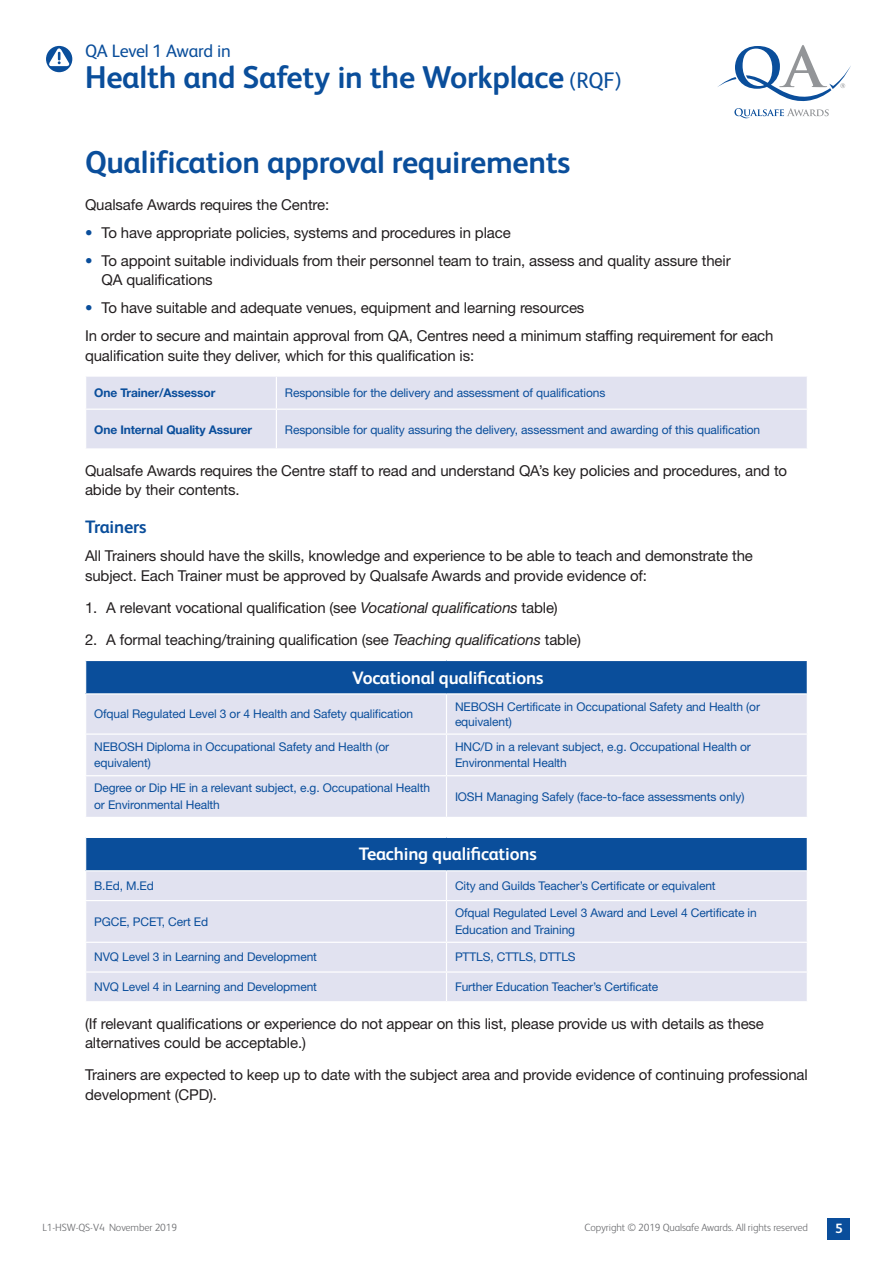
<style>
.page{position:relative;width:893px;height:1263px;background:#fff}
.page>*{position:absolute;margin:0;border:0;box-sizing:border-box;transform-origin:0 0}
.Main_Heading{font:700 31.5px "FS Albert";letter-spacing:-.01em;color:#0a4e9b}
.Sun_Head_3{font:700 18px "FS Albert";letter-spacing:-.01em;color:#fff}
.t1{font:18px "FS Albert";letter-spacing:-.015em;color:#0a4e9b}
.Sub_Headings{font:700 18px "FS Albert";letter-spacing:-.01em;color:#0a4e9b}
.bullets{font:15px/19.5px "Helvetica Neue LT";letter-spacing:-.01em;color:#231f20}
.BODY{font:15px/19.5px "Helvetica Neue LT";letter-spacing:-.01em;color:#231f20}
.t2{font:700 13.5px "FS Albert";color:#fff}
.Table_Text_Blue{font:12px/16.5px "Helvetica Neue LT";letter-spacing:-.01em;color:#0a4e9b}
.Table_Text_Blue-2{font:700 12px "Helvetica Neue LT";letter-spacing:-.01em;color:#0a4e9b}
.t3{font:300 10.5px "FS Albert";letter-spacing:-.01em;color:#6d6e71}
.s1{font-weight:400;font-size:22.5px}
.s2{color:#0a4e9b}
.s3{font-style:italic}
</style>
<div class="page">
<div style="left:827px;top:1218px;width:23px;height:22px;background:#0a4e9b"></div>
<svg style="left:717px;top:45px;width:134px;height:73px"></svg>
<svg style="left:45px;top:45px;width:28px;height:28px"></svg>
<div style="left:44px;top:44px;width:30px;height:30px;border:2px solid #fff;border-radius:50%"></div>
<svg style="left:48px;top:46px;width:23px;height:20px"></svg>
<div style="left:86px;top:377px;width:721px;height:71px;background:#e1e2f0"></div>
<hr style="left:276px;top:377px;width:1px;height:32px;background:#fff">
<hr style="left:85px;top:409px;width:191px;height:1px;background:#fff">
<hr style="left:276px;top:409px;width:532px;height:1px;background:#fff">
<hr style="left:276px;top:410px;width:1px;height:38px;background:#fff">
<div style="left:86px;top:660px;width:721px;height:34px;background:#0a4e9b"></div>
<div style="left:86px;top:694px;width:721px;height:123px;background:#e1e2f0"></div>
<hr style="left:85px;top:660px;width:361px;height:1px;background:#fff">
<hr style="left:446px;top:660px;width:362px;height:1px;background:#fff">
<hr style="left:85px;top:693px;width:361px;height:1px;background:#fff">
<hr style="left:446px;top:693px;width:362px;height:1px;background:#fff">
<hr style="left:446px;top:694px;width:1px;height:39px;background:#fff">
<hr style="left:85px;top:733px;width:361px;height:2px;background:#fff">
<hr style="left:446px;top:733px;width:362px;height:2px;background:#fff">
<hr style="left:446px;top:735px;width:1px;height:40px;background:#fff">
<hr style="left:85px;top:775px;width:361px;height:1px;background:#fff">
<hr style="left:446px;top:775px;width:362px;height:1px;background:#fff">
<hr style="left:446px;top:776px;width:1px;height:41px;background:#fff">
<div style="left:86px;top:837px;width:721px;height:34px;background:#0a4e9b"></div>
<div style="left:86px;top:871px;width:721px;height:130px;background:#e1e2f0"></div>
<hr style="left:85px;top:837px;width:361px;height:1px;background:#fff">
<hr style="left:446px;top:837px;width:362px;height:1px;background:#fff">
<hr style="left:85px;top:870px;width:361px;height:1px;background:#fff">
<hr style="left:446px;top:870px;width:362px;height:1px;background:#fff">
<svg style="left:446px;top:871px;width:1px;height:29px"></svg>
<hr style="left:85px;top:900px;width:361px;height:1px;background:#fff">
<hr style="left:446px;top:900px;width:362px;height:1px;background:#fff">
<hr style="left:446px;top:901px;width:1px;height:41px;background:#fff">
<hr style="left:85px;top:942px;width:361px;height:1px;background:#fff">
<hr style="left:446px;top:942px;width:362px;height:1px;background:#fff">
<hr style="left:85px;top:971px;width:361px;height:2px;background:#fff">
<hr style="left:446px;top:971px;width:362px;height:2px;background:#fff">
<svg style="left:446px;top:943px;width:1px;height:58px"></svg>
<h2 class="t1" style="left:85px;top:41px;width:147px">QA Level 1 Award in</h2>
<h1 class="Main_Heading" style="left:85px;top:59px;width:538px">Health and Safety in the Workplace <span class="s1">(RQF)</span></h1>
<p class="Main_Heading" style="left:85px;top:145px;width:487px">Qualification approval requirements</p>
<p class="bullets" style="left:85px;top:195px;width:246px">Qualsafe Awards requires the Centre:</p>
<p class="bullets" style="left:85px;top:223px;width:427px"><span class="s2">•</span> To have appropriate policies, systems and procedures in place</p>
<p class="bullets" style="left:102px;top:251px;width:631px;text-indent:-16px"><span class="s2">•</span> To appoint suitable individuals from their personnel team to train, assess and quality assure their<br>QA qualifications</p>
<p class="bullets" style="left:85px;top:298px;width:501px"><span class="s2">•</span> To have suitable and adequate venues, equipment and learning resources</p>
<p class="bullets" style="left:85px;top:326px;width:690px">In order to secure and maintain approval from QA, Centres need a minimum staffing requirement for each qualification suite they deliver, which for this qualification is:</p>
<p class="Table_Text_Blue-2" style="left:94px;top:386px;width:123px">One Trainer/Assessor</p>
<p class="Table_Text_Blue" style="left:285px;top:385px;width:322px">Responsible for the delivery and assessment of qualifications</p>
<p class="Table_Text_Blue-2" style="left:94px;top:422px;width:160px">One Internal Quality Assurer</p>
<p class="Table_Text_Blue" style="left:285px;top:421px;width:477px">Responsible for quality assuring the delivery, assessment and awarding of this qualification</p>
<p class="BODY" style="left:85px;top:460px;width:704px">Qualsafe Awards requires the Centre staff to read and understand QA’s key policies and procedures, and to abide by their contents.</p>
<p class="Sub_Headings" style="left:85px;top:517px;width:63px">Trainers</p>
<p class="bullets" style="left:85px;top:546px;width:669px">All Trainers should have the skills, knowledge and experience to be able to teach and demonstrate the subject. Each Trainer must be approved by Qualsafe Awards and provide evidence of:</p>
<p class="bullets" style="left:85px;top:598px;width:474px">1. A relevant vocational qualification (see <span class="s3">Vocational qualifications</span> table)</p>
<p class="bullets" style="left:85px;top:630px;width:497px">2. A formal teaching/training qualification (see <span class="s3">Teaching qualifications</span> table)</p>
<p class="Sun_Head_3" style="left:352px;top:667px;width:193px">Vocational qualifications</p>
<p class="Table_Text_Blue" style="left:94px;top:705px;width:321px">Ofqual Regulated Level 3 or 4 Health and Safety qualification</p>
<p class="Table_Text_Blue" style="left:455px;top:699px;width:306px;line-height:15px">NEBOSH Certificate in Occupational Safety and Health (or equivalent)</p>
<p class="Table_Text_Blue" style="left:94px;top:738px;width:297px">NEBOSH Diploma in Occupational Safety and Health (or equivalent)</p>
<p class="Table_Text_Blue" style="left:455px;top:738px;width:297px">HNC/D in a relevant subject, e.g. Occupational Health or<br>Environmental Health</p>
<p class="Table_Text_Blue" style="left:94px;top:780px;width:337px">Degree or Dip HE in a relevant subject, e.g. Occupational Health or Environmental Health</p>
<p class="Table_Text_Blue" style="left:455px;top:788px;width:291px">IOSH Managing Safely (face-to-face assessments only)</p>
<p class="Sun_Head_3" style="left:359px;top:844px;width:180px">Teaching qualifications</p>
<p class="Table_Text_Blue" style="left:94px;top:877px;width:61px">B.Ed, M.Ed</p>
<p class="Table_Text_Blue" style="left:455px;top:877px;width:262px">City and Guilds Teacher’s Certificate or equivalent</p>
<p class="Table_Text_Blue" style="left:94px;top:913px;width:116px">PGCE, PCET, Cert Ed</p>
<p class="Table_Text_Blue" style="left:455px;top:904px;width:303px">Ofqual Regulated Level 3 Award and Level 4 Certificate in<br>Education and Training</p>
<p class="Table_Text_Blue" style="left:94px;top:948px;width:224px">NVQ Level 3 in Learning and Development</p>
<p class="Table_Text_Blue" style="left:455px;top:948px;width:122px">PTTLS, CTTLS, DTTLS</p>
<p class="Table_Text_Blue" style="left:94px;top:978px;width:224px">NVQ Level 4 in Learning and Development</p>
<p class="Table_Text_Blue" style="left:455px;top:978px;width:205px">Further Education Teacher’s Certificate</p>
<p class="BODY" style="left:85px;top:1013px;width:680px">(If relevant qualifications or experience do not appear on this list, please provide us with details as these alternatives could be acceptable.)</p>
<p class="BODY" style="left:85px;top:1065px;width:724px">Trainers are expected to keep up to date with the subject area and provide evidence of continuing professional development (CPD).</p>
<p class="t3" style="left:43px;top:1221px;width:136px">L1-HSW-QS-V4 November 2019</p>
<p class="t3" style="left:585px;top:1221px;width:225px">Copyright © 2019 Qualsafe Awards. All rights reserved</p>
<p class="t2" style="left:835px;top:1221px;width:9px">5</p>
</div>
